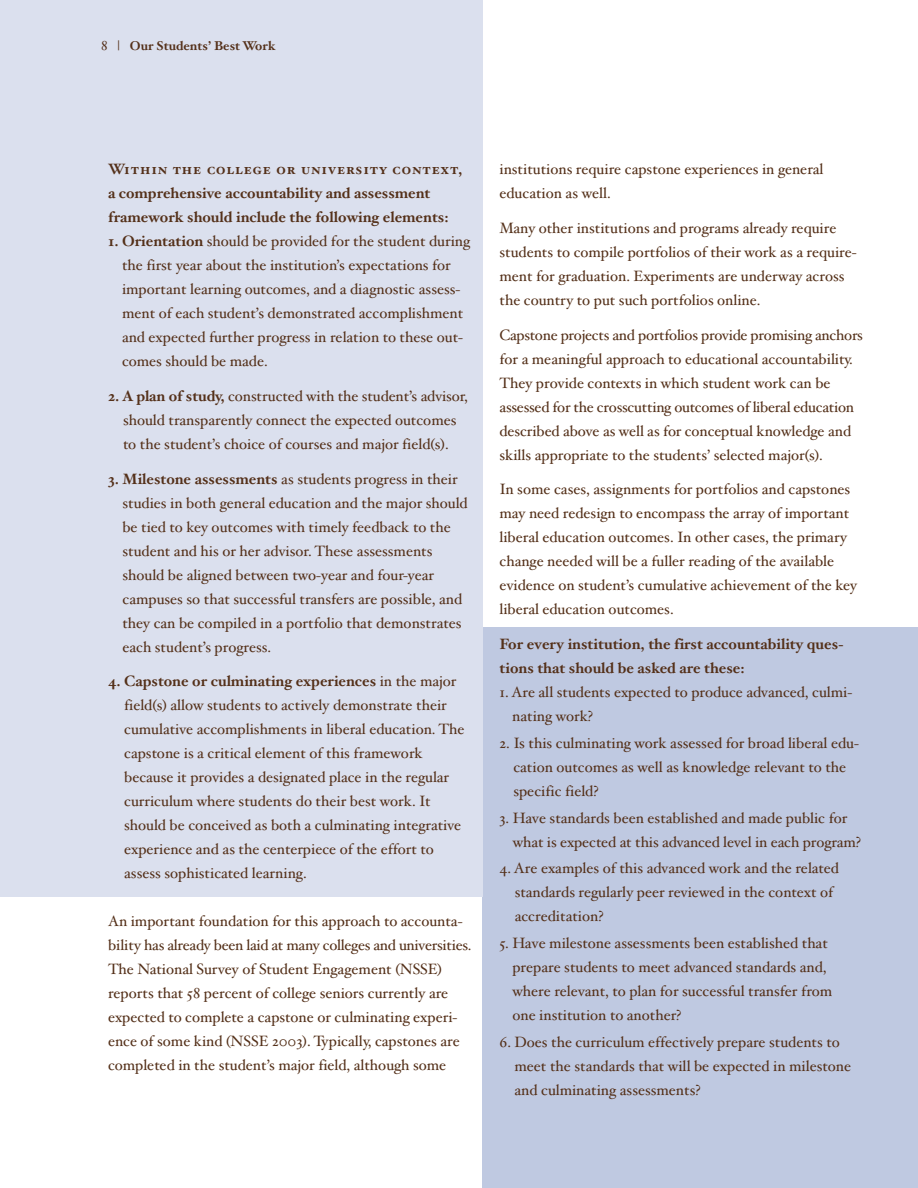
<style>
.page{position:relative;width:918px;height:1188px;background:#fff}
.page>*{position:absolute;margin:0;border:0;box-sizing:border-box;transform-origin:0 0}
.t1{font:15px/24px "Hoefler Text";color:#543019}
.t2{font:700 15px/24px "Hoefler Text";color:#543019}
.t3{font:15px "Hoefler Text Bold Small Caps";letter-spacing:.06em;color:#543019}
.t4{font:700 12.75px "Hoefler Text";color:#543019}
.s1{font-weight:400;font-size:13.5px}
.s2{font-family:"Hoefler Text Roman Small Caps";font-weight:400;font-size:13.5px}
.s3{font-weight:700}
</style>
<div class="page">
<div style="left:483px;top:628px;width:435px;height:560px;background:#bfc9e1"></div>
<div style="left:0;top:0;width:483px;height:897px;background:#dbe0ee"></div>
<p class="t4" style="left:101px;top:41px;width:176px"><span class="s1">8</span> <span class="s2">|</span> Our Students’ Best Work</p>
<p class="t3" style="left:108px;top:160px;width:356px">Within the college or university context,</p>
<p class="t2" style="left:108px;top:183px;width:342px">a comprehensive accountability and assessment framework should include the following elements:</p>
<p class="t1" style="left:122px;top:231px;width:350px;text-indent:-14px"><span class="s3">1. Orientation</span> should be provided for the student during the first year about the institution’s expectations for important learning outcomes, and a diagnostic assess&shy;ment of each student’s demonstrated accomplishment and expected further progress in relation to these out&shy;comes should be made.</p>
<p class="t1" style="left:108px;top:386px;width:361px;text-align:center"><span class="s3">2. A plan of study,</span> constructed with the student’s advisor, should transparently connect the expected outcomes<br>to the student’s choice of courses and major field(s).</p>
<p class="t1" style="left:122px;top:469px;width:347px;text-indent:-14px"><span class="s3">3. Milestone assessments</span> as students progress in their studies in both general education and the major should be tied to key outcomes with timely feedback to the student and his or her advisor. These assessments should be aligned between two-year and four-year campuses so that successful transfers are possible, and they can be compiled in a portfolio that demonstrates each student’s progress.</p>
<p class="t1" style="left:124px;top:672px;width:342px;text-indent:-16px"><span class="s3">4. Capstone or culminating experiences</span> in the major field(s) allow students to actively demonstrate their cumulative accomplishments in liberal education. The capstone is a critical element of this framework because it provides a designated place in the regular curriculum where students do their best work. It should be conceived as both a culminating integrative experience and as the centerpiece of the effort to assess sophisticated learning.</p>
<p class="t1" style="left:108px;top:912px;width:365px">An important foundation for this approach to accounta&shy;bility has already been laid at many colleges and universities.<br>The National Survey of Student Engagement (NSSE) reports that 58 percent of college seniors currently are expected to complete a capstone or culminating experi&shy;ence of some kind (NSSE 2003). Typically, capstones are completed in the student’s major field, although some</p>
<p class="t1" style="left:500px;top:159px;width:325px">institutions require capstone experiences in general education as well.</p>
<p class="t1" style="left:500px;top:218px;width:359px">Many other institutions and programs already require students to compile portfolios of their work as a require&shy;ment for graduation. Experiments are underway across the country to put such portfolios online.</p>
<p class="t1" style="left:500px;top:325px;width:365px">Capstone projects and portfolios provide promising anchors for a meaningful approach to educational accountability.<br>They provide contexts in which student work can be assessed for the crosscutting outcomes of liberal education described above as well as for conceptual knowledge and skills appropriate to the students’ selected major(s).</p>
<p class="t1" style="left:500px;top:480px;width:359px">In some cases, assignments for portfolios and capstones may need redesign to encompass the array of important liberal education outcomes. In other cases, the primary change needed will be a fuller reading of the available evidence on student’s cumulative achievement of the key liberal education outcomes.</p>
<p class="t2" style="left:499px;top:634px;width:346px">For every institution, the first accountability ques&shy;tions that should be asked are these:</p>
<p class="t1" style="left:512px;top:682px;width:342px;text-indent:-13px">1. Are all students expected to produce advanced, culmi&shy;nating work?</p>
<p class="t1" style="left:513px;top:733px;width:347px;text-indent:-14px">2. Is this culminating work assessed for broad liberal edu&shy;cation outcomes as well as knowledge relevant to the specific field?</p>
<p class="t1" style="left:513px;top:808px;width:350px;text-indent:-13px">3. Have standards been established and made public for what is expected at this advanced level in each program?</p>
<p class="t1" style="left:515px;top:859px;width:326px;text-indent:-15px">4. Are examples of this advanced work and the related standards regularly peer reviewed in the context of accreditation?</p>
<p class="t1" style="left:512px;top:933px;width:321px;text-indent:-13px">5. Have milestone assessments been established that prepare students to meet advanced standards and, where relevant, to plan for successful transfer from one institution to another?</p>
<p class="t1" style="left:514px;top:1032px;width:338px;text-indent:-15px">6. Does the curriculum effectively prepare students to meet the standards that will be expected in milestone and culminating assessments?</p>
</div>
